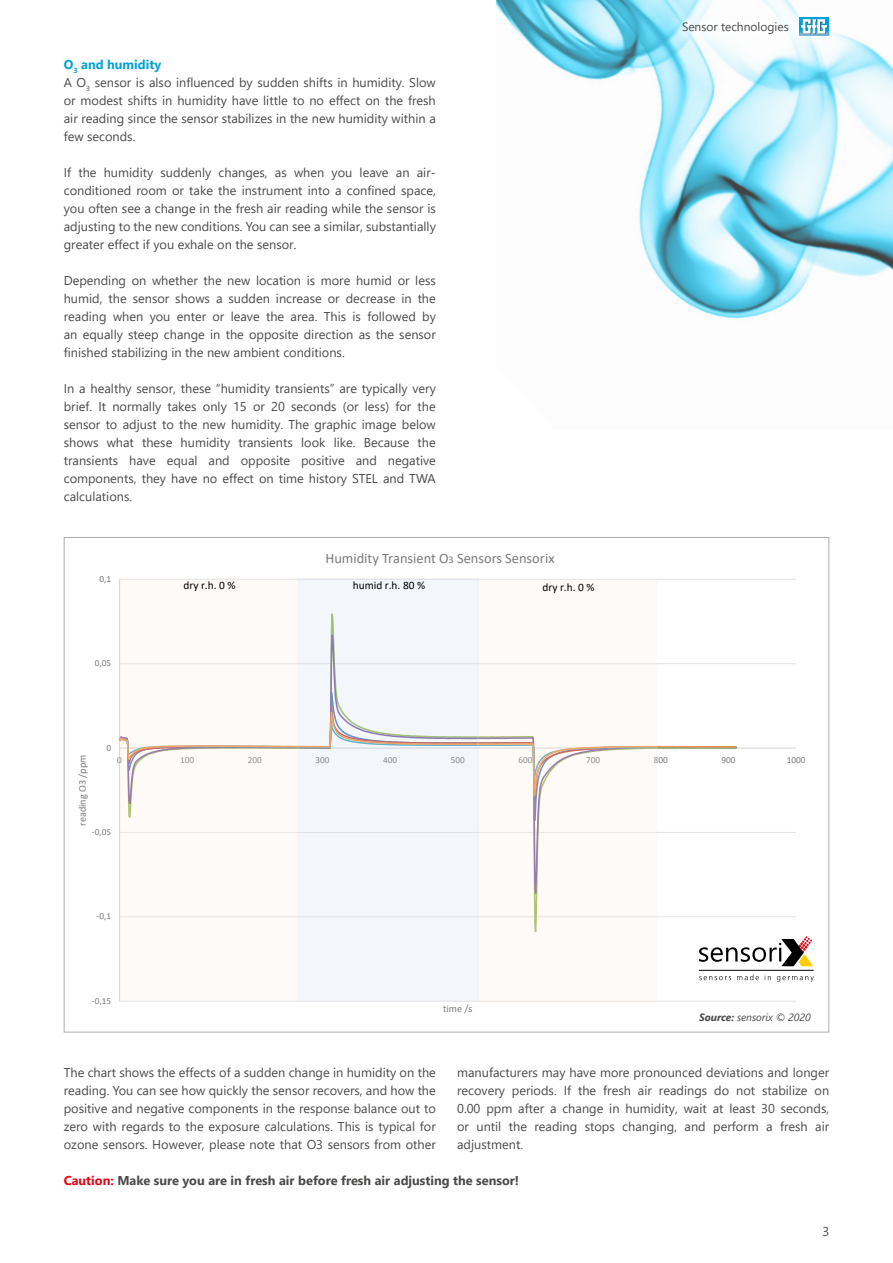
<style>
.page{position:relative;width:893px;height:1263px;background:#fff}
.page>*{position:absolute;margin:0;border:0;box-sizing:border-box;transform-origin:0 0}
.t1{font:14.4px "Calibri";color:#7b7b7b}
.t2{font:12.75px/18px "Segoe UI";color:#4a4a49;text-align:justify}
.t3{font:700 12.75px "Segoe UI";color:#4a4a49}
.t4{font:12px "Segoe UI";color:#4a4a49}
.t5{font:11.4px "Calibri";color:#000}
.t6{font:italic 10.5px "Segoe UI";color:#4a4a49}
.t7{font:10.2px "Calibri";color:#7b7b7b}
.t8{font:9.3px "Calibri";color:#7b7b7b}
.s1{font-weight:700;color:#00a1d6}
.s2{font-size:10.2px}
.s3{font-weight:700}
.s4{color:#e30613}
</style>
<div class="page">
<img style="left:497px;top:0;width:396px;height:319px">
<svg style="left:663px;top:0;width:186px;height:56px"></svg>
<svg style="left:799px;top:17px;width:30px;height:19px"></svg>
<hr style="left:120px;top:1001px;width:676px;height:1px;background:#e3e3e3">
<hr style="left:120px;top:916px;width:676px;height:1px;background:#e3e3e3">
<hr style="left:120px;top:832px;width:676px;height:1px;background:#e3e3e3">
<hr style="left:120px;top:663px;width:676px;height:1px;background:#e3e3e3">
<hr style="left:120px;top:579px;width:676px;height:1px;background:#e3e3e3">
<hr style="left:120px;top:748px;width:676px;height:1px;background:#d0d0d0">
<svg style="left:658px;top:745px;width:80px;height:4px"></svg>
<div style="left:119px;top:578px;width:180px;height:423px;background:#fefaf7"></div>
<div style="left:478px;top:580px;width:180px;height:423px;background:#fefaf7"></div>
<div style="left:298px;top:578px;width:180px;height:423px;background:#f3f7fc"></div>
<svg style="left:699px;top:974px;width:115px;height:8px"></svg>
<hr style="left:699px;top:970px;width:115px;height:1px;background:#000">
<svg style="left:699px;top:936px;width:114px;height:30px"></svg>
<p class="t2" style="left:64px;top:54px;width:374px;text-align:left"><span class="s1">O</span><sub>3</sub> <span class="s1">and humidity<br></span>A O<sub>3</sub> sensor is also influenced by sudden shifts in humidity. Slow or modest shifts in humidity have little to no effect on the fresh air reading since the sensor stabilizes in the new humidity within a few seconds.</p>
<p class="t2" style="left:64px;top:162px;width:374px">If the humidity suddenly changes, as when you leave an air&shy;conditioned room or take the instrument into a confined space, you often see a change in the fresh air reading while the sensor is adjusting to the new conditions. You can see a similar, substantially greater effect if you exhale on the sensor.</p>
<p class="t2" style="left:64px;top:270px;width:374px">Depending on whether the new location is more humid or less humid, the sensor shows a sudden increase or decrease in the reading when you enter or leave the area. This is followed by an equally steep change in the opposite direction as the sensor finished stabilizing in the new ambient conditions.</p>
<p class="t2" style="left:64px;top:378px;width:374px">In a healthy sensor, these “humidity transients” are typically very brief. It normally takes only 15 or 20 seconds (or less) for the sensor to adjust to the new humidity. The graphic image below shows what these humidity transients look like. Because the transients have equal and opposite positive and negative components, they have no effect on time history STEL and TWA calculations.</p>
<p class="t8" style="left:99px;top:572px;width:13px">0,1</p>
<p class="t8" style="left:95px;top:657px;width:18px">0,05</p>
<p class="t8" style="left:106px;top:741px;width:6px">0</p>
<p class="t1" style="left:325px;top:548px;width:231px">Humidity Transient O<span class="s2">3</span> Sensors Sensorix</p>
<p class="t5" style="left:183px;top:577px;width:54px">dry r.h. 0 %</p>
<p class="t5" style="left:353px;top:577px;width:74px">humid r.h. 80 %</p>
<p class="t5" style="left:542px;top:579px;width:54px">dry r.h. 0 %</p>
<p class="t4" style="left:682px;top:15px;width:108px">Sensor technologies</p>
<p class="t7" style="left:75px;top:826px;width:73px;rotate:-90deg">reading O3 /ppm</p>
<p class="t8" style="left:117px;top:753px;width:6px">0</p>
<p class="t8" style="left:180px;top:753px;width:16px">100</p>
<p class="t8" style="left:248px;top:753px;width:16px">200</p>
<p class="t8" style="left:316px;top:753px;width:16px">300</p>
<p class="t8" style="left:383px;top:753px;width:16px">400</p>
<p class="t8" style="left:451px;top:753px;width:16px">500</p>
<p class="t8" style="left:518px;top:753px;width:16px">600</p>
<p class="t8" style="left:586px;top:753px;width:16px">700</p>
<p class="t8" style="left:654px;top:753px;width:16px">800</p>
<p class="t8" style="left:721px;top:753px;width:16px">900</p>
<p class="t8" style="left:787px;top:753px;width:20px">1000</p>
<p class="t8" style="left:92px;top:825px;width:21px">-0,05</p>
<p class="t8" style="left:97px;top:910px;width:16px">-0,1</p>
<p class="t8" style="left:92px;top:994px;width:21px">-0,15</p>
<p class="t7" style="left:443px;top:1002px;width:31px">time /s</p>
<p class="t6" style="left:699px;top:1007px;width:113px"><span class="s3">Source:</span> sensorix © 2020</p>
<p class="t2" style="left:64px;top:1062px;width:374px">The chart shows the effects of a sudden change in humidity on the reading. You can see how quickly the sensor recovers, and how the positive and negative components in the response balance out to zero with regards to the exposure calculations. This is typical for ozone sensors. However, please note that O3 sensors from other</p>
<p class="t2" style="left:457px;top:1062px;width:374px">manufacturers may have more pronounced deviations and longer recovery periods. If the fresh air readings do not stabilize on 0.00 ppm after a change in humidity, wait at least 30 seconds, or until the reading stops changing, and perform a fresh air adjustment.</p>
<p class="t3" style="left:64px;top:1169px;width:457px"><span class="s4">Caution:</span> Make sure you are in fresh air before fresh air adjusting the sensor!</p>
<p class="t2" style="left:822px;top:1221px;width:8px">3</p>
</div>
